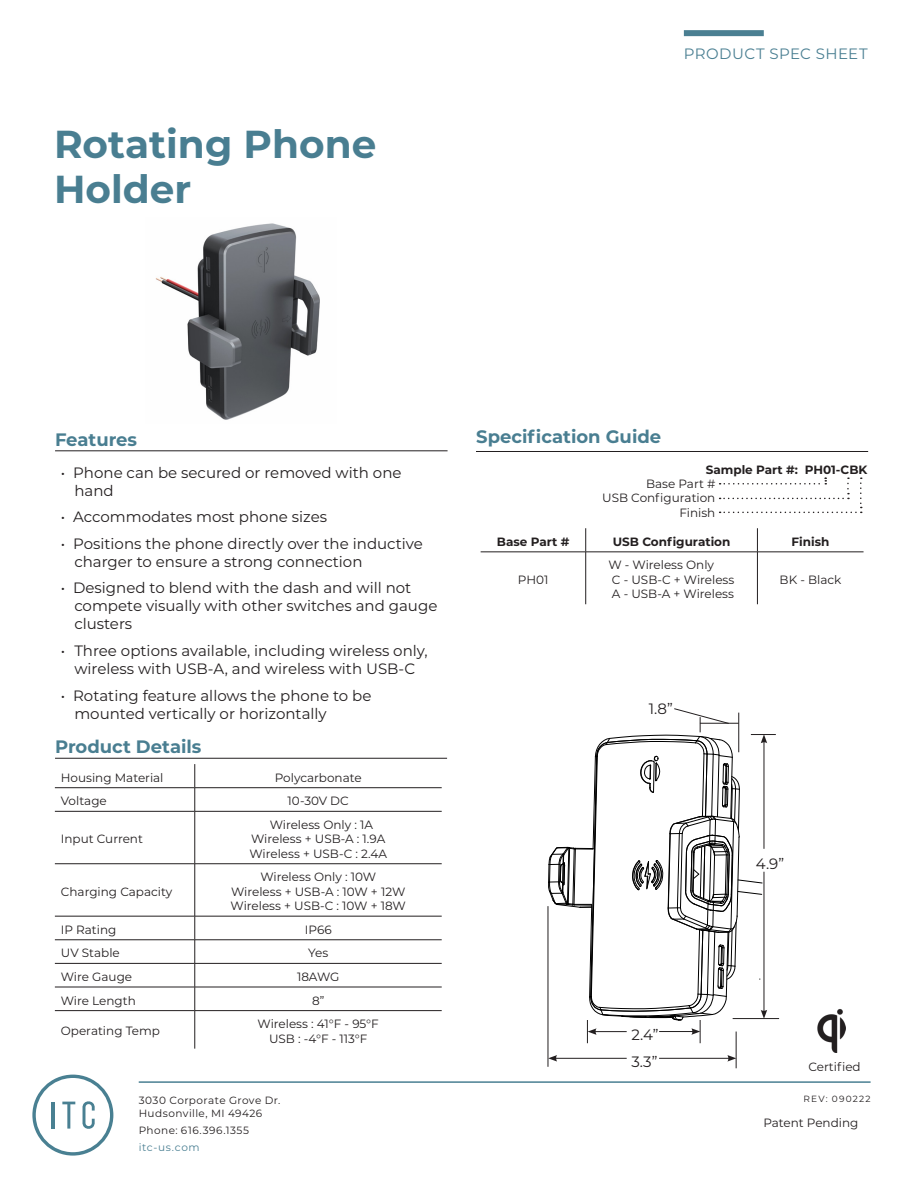
<style>
.page{position:relative;width:918px;height:1188px;background:#fff}
.page>*{position:absolute;margin:0;border:0;box-sizing:border-box;transform-origin:0 0}
.t1{font:700 39px/45px "Montserrat";color:#497e91}
.t2{font:700 18px "Montserrat";color:#497e91}
.t3{font:15px/18px "Montserrat";color:#231f20}
.t4{font:15px "Montserrat";letter-spacing:.03em;color:#4a7f92}
.t5{font:12px "Montserrat";color:#231f20}
.t6{font:700 12px "Montserrat";color:#231f20}
.t7{font:10.5px/13.5px "Montserrat";letter-spacing:.04em;color:#231f20}
.t8{font:10.5px "Montserrat";letter-spacing:.06em;color:#4a7f92}
.t9{font:9px "Montserrat";letter-spacing:.14em;color:#231f20}
</style>
<div class="page">
<svg style="left:32px;top:1075px;width:81px;height:81px"></svg>
<hr style="left:139px;top:1081px;width:732px;height:2px;background:#4a7f92">
<div style="left:684px;top:30px;width:80px;height:6px;background:#4a7f92"></div>
<hr style="left:55px;top:451px;width:393px;height:1px;background:#231f20">
<hr style="left:55px;top:758px;width:392px;height:1px;background:#231f20">
<hr style="left:55px;top:787px;width:140px;height:1px;background:#231f20">
<hr style="left:195px;top:787px;width:247px;height:1px;background:#231f20">
<svg style="left:195px;top:764px;width:1px;height:47px"></svg>
<hr style="left:55px;top:811px;width:140px;height:1px;background:#231f20">
<hr style="left:195px;top:811px;width:247px;height:1px;background:#231f20">
<hr style="left:195px;top:812px;width:1px;height:52px;background:#231f20">
<hr style="left:55px;top:863px;width:140px;height:1px;background:#231f20">
<hr style="left:195px;top:863px;width:247px;height:1px;background:#231f20">
<hr style="left:195px;top:864px;width:1px;height:52px;background:#231f20">
<hr style="left:55px;top:916px;width:140px;height:1px;background:#231f20">
<hr style="left:195px;top:916px;width:247px;height:1px;background:#231f20">
<hr style="left:55px;top:940px;width:140px;height:1px;background:#231f20">
<hr style="left:195px;top:940px;width:247px;height:1px;background:#231f20">
<hr style="left:55px;top:963px;width:140px;height:1px;background:#231f20">
<hr style="left:195px;top:963px;width:247px;height:1px;background:#231f20">
<hr style="left:55px;top:987px;width:140px;height:1px;background:#231f20">
<hr style="left:195px;top:987px;width:247px;height:1px;background:#231f20">
<svg style="left:195px;top:916px;width:1px;height:94px"></svg>
<hr style="left:55px;top:1010px;width:140px;height:1px;background:#231f20">
<hr style="left:195px;top:1010px;width:247px;height:1px;background:#231f20">
<hr style="left:195px;top:1011px;width:1px;height:38px;background:#231f20">
<hr style="left:476px;top:451px;width:392px;height:1px;background:#231f20">
<svg style="left:720px;top:478px;width:142px;height:35px"></svg>
<img style="left:155px;top:223px;width:165px;height:197px">
<img style="left:817px;top:1009px;width:28px;height:43px">
<hr style="left:733px;top:1018px;width:46px;height:1px;background:#231f20">
<hr style="left:548px;top:906px;width:1px;height:161px;background:#231f20">
<hr style="left:736px;top:1032px;width:1px;height:36px;background:#231f20">
<hr style="left:659px;top:1058px;width:71px;height:1px;background:#231f20">
<svg style="left:727px;top:1055px;width:9px;height:7px"></svg>
<hr style="left:555px;top:1058px;width:72px;height:1px;background:#231f20">
<svg style="left:548px;top:1055px;width:9px;height:7px"></svg>
<svg style="left:548px;top:708px;width:228px;height:335px"></svg>
<svg style="left:585px;top:528px;width:1px;height:24px"></svg>
<svg style="left:757px;top:528px;width:1px;height:24px"></svg>
<hr style="left:481px;top:552px;width:105px;height:1px;background:#231f20">
<hr style="left:586px;top:552px;width:171px;height:1px;background:#231f20">
<hr style="left:585px;top:552px;width:1px;height:52px;background:#231f20">
<hr style="left:757px;top:552px;width:107px;height:1px;background:#231f20">
<hr style="left:757px;top:552px;width:1px;height:52px;background:#231f20">
<p class="t1" style="left:54px;top:119px;width:324px">Rotating Phone<br>Holder</p>
<p class="t4" style="left:684px;top:43px;width:185px">PRODUCT SPEC SHEET</p>
<p class="t2" style="left:55px;top:427px;width:84px">Features</p>
<p class="t3" style="left:74px;top:463px;width:329px;text-indent:-14px">• Phone can be secured or removed with one hand</p>
<p class="t3" style="left:61px;top:508px;width:268px">• Accommodates most phone sizes</p>
<p class="t3" style="left:74px;top:534px;width:350px;text-indent:-14px">• Positions the phone directly over the inductive charger to ensure a strong connection</p>
<p class="t3" style="left:74px;top:579px;width:365px;text-indent:-14px">• Designed to blend with the dash and will not compete visually with other switches and gauge clusters</p>
<p class="t3" style="left:61px;top:641px;width:368px;text-align:center">• Three options available, including wireless only, wireless with USB-A, and wireless with USB-C</p>
<p class="t3" style="left:74px;top:686px;width:299px;text-indent:-14px">• Rotating feature allows the phone to be mounted vertically or horizontally</p>
<p class="t2" style="left:55px;top:733px;width:148px">Product Details</p>
<p class="t5" style="left:61px;top:769px;width:104px">Housing Material</p>
<p class="t5" style="left:275px;top:769px;width:88px">Polycarbonate</p>
<p class="t5" style="left:61px;top:793px;width:47px">Voltage</p>
<p class="t5" style="left:288px;top:793px;width:63px">10-30V DC</p>
<p class="t5" style="left:61px;top:831px;width:84px">Input Current</p>
<p class="t5" style="left:270px;top:816px;width:105px">Wireless Only : 1A</p>
<p class="t5" style="left:251px;top:831px;width:136px">Wireless + USB-A : 1.9A</p>
<p class="t5" style="left:249px;top:845px;width:139px">Wireless + USB-C : 2.4A</p>
<p class="t5" style="left:61px;top:883px;width:113px">Charging Capacity</p>
<p class="t5" style="left:260px;top:869px;width:117px">Wireless Only : 10W</p>
<p class="t5" style="left:231px;top:883px;width:176px">Wireless + USB-A : 10W + 12W</p>
<p class="t5" style="left:231px;top:898px;width:177px">Wireless + USB-C : 10W + 18W</p>
<p class="t5" style="left:61px;top:921px;width:57px">IP Rating</p>
<p class="t5" style="left:305px;top:921px;width:28px">IP66</p>
<p class="t5" style="left:61px;top:945px;width:60px">UV Stable</p>
<p class="t5" style="left:308px;top:945px;width:22px">Yes</p>
<p class="t5" style="left:61px;top:968px;width:73px">Wire Gauge</p>
<p class="t5" style="left:297px;top:968px;width:44px">18AWG</p>
<p class="t5" style="left:61px;top:992px;width:76px">Wire Length</p>
<p class="t5" style="left:312px;top:992px;width:14px">8”</p>
<p class="t5" style="left:61px;top:1023px;width:101px">Operating Temp</p>
<p class="t5" style="left:258px;top:1016px;width:123px">Wireless : 41°F - 95°F</p>
<p class="t5" style="left:269px;top:1030px;width:100px">USB : -4°F - 113°F</p>
<p class="t7" style="left:139px;top:1093px;width:143px">3030 Corporate Grove Dr.<br>Hudsonville, MI 49426</p>
<p class="t7" style="left:139px;top:1123px;width:112px">Phone: 616.396.1355</p>
<p class="t8" style="left:139px;top:1140px;width:63px">itc-us.com</p>
<p class="t2" style="left:476px;top:424px;width:186px">Specification Guide</p>
<p class="t6" style="left:706px;top:461px;width:163px">Sample Part #: PH01-CBK</p>
<p class="t5" style="left:646px;top:475px;width:71px">Base Part #</p>
<p class="t5" style="left:602px;top:490px;width:115px">USB Configuration</p>
<p class="t5" style="left:679px;top:504px;width:38px">Finish</p>
<p class="t6" style="left:497px;top:533px;width:74px">Base Part #</p>
<p class="t6" style="left:613px;top:533px;width:119px">USB Configuration</p>
<p class="t6" style="left:792px;top:533px;width:39px">Finish</p>
<p class="t5" style="left:518px;top:571px;width:32px">PH01</p>
<p class="t5" style="left:608px;top:557px;width:107px">W - Wireless Only</p>
<p class="t5" style="left:612px;top:571px;width:124px">C - USB-C + Wireless</p>
<p class="t5" style="left:612px;top:586px;width:124px">A - USB-A + Wireless</p>
<p class="t5" style="left:780px;top:571px;width:63px">BK - Black</p>
<p class="t3" style="left:649px;top:699px;width:26px">1.8”</p>
<p class="t3" style="left:631px;top:1026px;width:29px">2.4”</p>
<p class="t3" style="left:631px;top:1052px;width:27px">3.3”</p>
<p class="t3" style="left:756px;top:854px;width:30px">4.9”</p>
<p class="t5" style="left:808px;top:1058px;width:54px">Certified</p>
<p class="t9" style="left:804px;top:1093px;width:68px">REV: 090222</p>
<p class="t5" style="left:763px;top:1114px;width:97px">Patent Pending</p>
</div>
